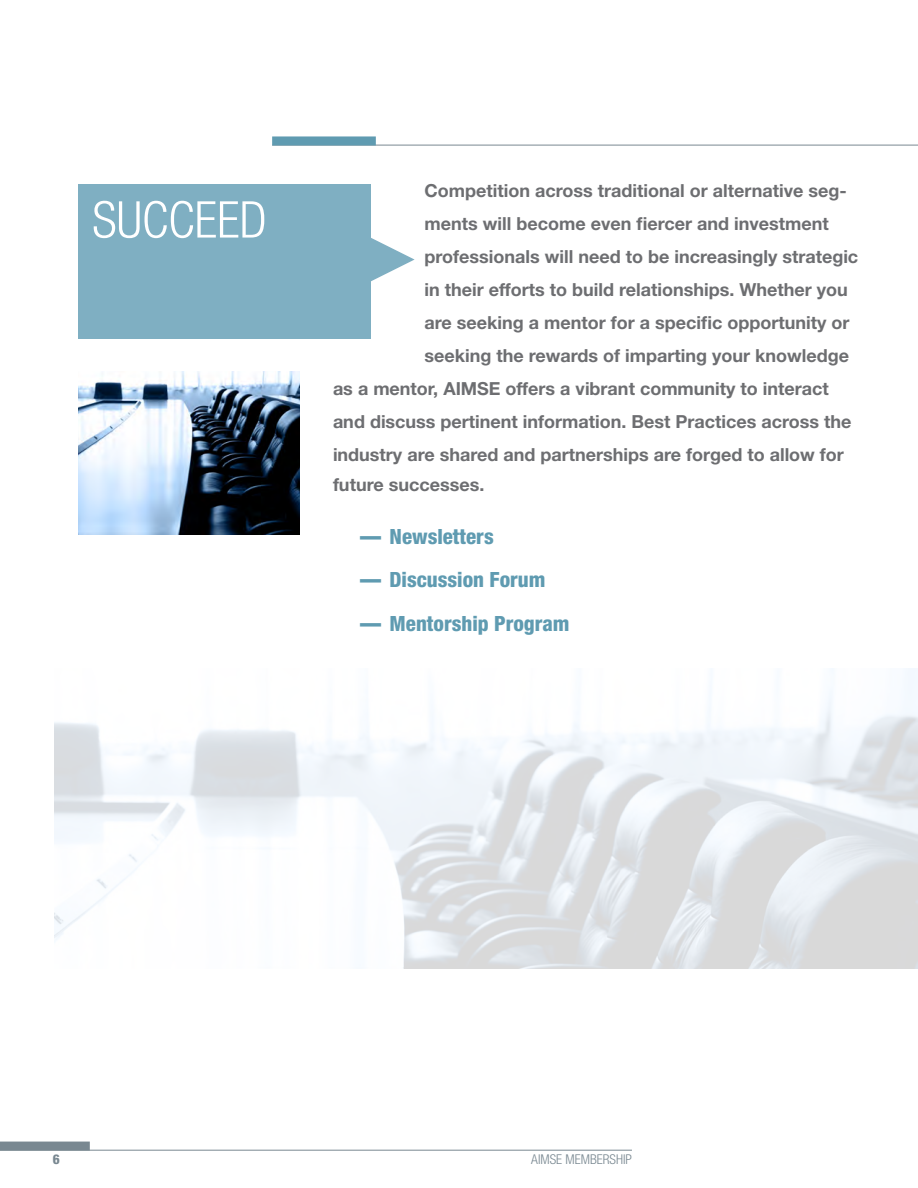
<style>
.page{position:relative;width:918px;height:1188px;background:#fff}
.page>*{position:absolute;margin:0;border:0;box-sizing:border-box;transform-origin:0 0}
.t1{font:700 64.5px "Arial";color:#7fafc2}
.t2{font:300 condensed 50.7px "Helvetica Neue LT Std";color:#fff}
.t3{font:800 condensed 21px "Helvetica Neue LT Std";color:#5f9bb1}
.t4{font:700 18px "Helvetica Neue LT Std";color:#6d6e71}
.t5{font:300 condensed 13.5px "Helvetica Neue LT Std";color:#798891}
.t6{font:800 condensed 13.5px "Helvetica Neue LT Std";color:#798891}
.s1{font-weight:900;font-stretch:expanded}
</style>
<div class="page">
<hr style="left:272px;top:145px;width:646px;height:1px;background:#798891">
<div style="left:272px;top:136px;width:104px;height:9px;background:#5f9bb1"></div>
<hr style="left:0;top:1150px;width:632px;height:1px;background:#798891">
<div style="left:0;top:1142px;width:90px;height:9px;background:#798891"></div>
<div style="left:78px;top:184px;width:292px;height:155px;background:#7fafc2"></div>
<img style="left:78px;top:372px;width:222px;height:163px">
<img style="left:54px;top:669px;width:864px;height:300px">
<h2 class="t2" style="left:92px;top:191px;width:176px">SUCCEED</h2>
<p class="t4" style="left:424px;top:180px;width:424px">Competition across traditional or alternative seg-</p>
<p class="t4" style="left:424px;top:213px;width:406px">ments will become even fiercer and investment</p>
<p class="t4" style="left:424px;top:246px;width:435px">professionals will need to be increasingly strategic</p>
<p class="t4" style="left:424px;top:279px;width:425px">in their efforts to build relationships. Whether you</p>
<p class="t4" style="left:424px;top:312px;width:426px">are seeking a mentor for a specific opportunity or</p>
<p class="t4" style="left:424px;top:345px;width:426px">seeking the rewards of imparting your knowledge</p>
<p class="t4" style="left:333px;top:378px;width:497px">as a mentor, AIMSE offers a vibrant community to interact</p>
<p class="t4" style="left:333px;top:411px;width:520px">and discuss pertinent information. Best Practices across the</p>
<p class="t4" style="left:333px;top:444px;width:512px">industry are shared and partnerships are forged to allow for</p>
<p class="t4" style="left:333px;top:474px;width:153px">future successes.</p>
<p class="t3" style="left:360px;top:523px;width:135px"><span class="s1">—</span> Newsletters</p>
<p class="t3" style="left:360px;top:567px;width:187px"><span class="s1">—</span> Discussion Forum</p>
<p class="t3" style="left:360px;top:610px;width:211px"><span class="s1">—</span> Mentorship Program</p>
<h1 class="t1" style="left:360px;top:216px;width:65px">►</h1>
<p class="t6" style="left:53px;top:1150px;width:9px">6</p>
<p class="t5" style="left:531px;top:1151px;width:102px">AIMSE MEMBERSHIP</p>
</div>
